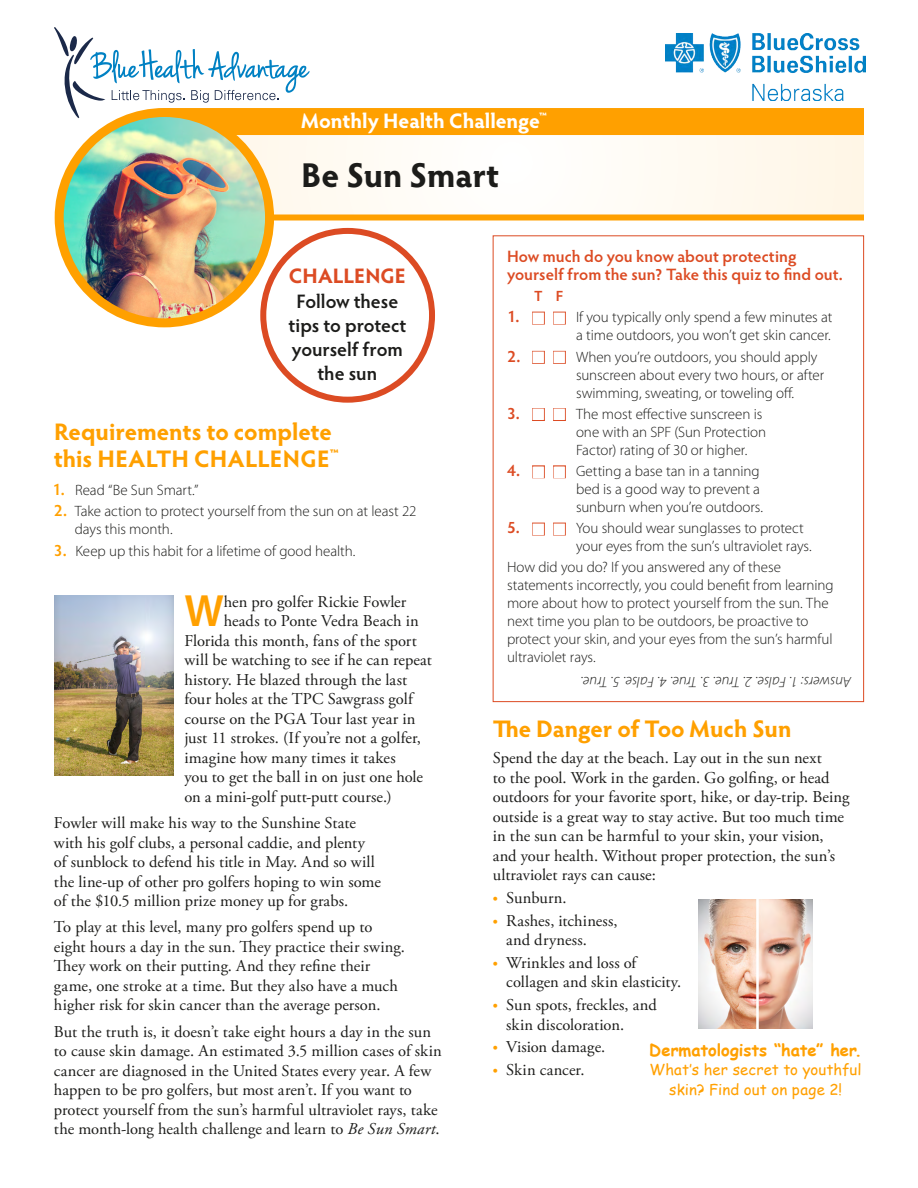
<style>
.page{position:relative;width:918px;height:1188px;background:#fff}
.page>*{position:absolute;margin:0;border:0;box-sizing:border-box;transform-origin:0 0}
.t1{font:600 45.45px "Myriad Pro";color:#ffa000}
.t2{font:700 34.5px "Hypatia Sans Pro";letter-spacing:-.005em;color:#1c1c1a}
.t3{font:700 24px/27px "Hypatia Sans Pro";color:#ffa000}
.t4{font:700 21px "Hypatia Sans Pro";color:#fff}
.t5{font:700 21px "Hypatia Sans Pro";letter-spacing:.005em;color:#dc4b23}
.t6{font:600 19.5px/24px "Hypatia Sans Pro";color:#1c1c1a;text-align:center}
.t7{font:16.5px/19.5px "Adobe Garamond Pro";letter-spacing:.005em;color:#1c1c1a}
.t8{font:600 16.5px/18px "Hypatia Sans Pro";color:#dc4b23}
.t9{font:700 16.5px "Comic Sans MS";color:#ffa000}
.t10{font:300 15px/18px "Myriad Pro";letter-spacing:-.005em;color:#1c1c1a}
.t11{font:italic 300 15px "Myriad Pro";letter-spacing:.005em;color:#1c1c1a}
.t12{font:15px/19.5px "Comic Sans MS";letter-spacing:.01em;color:#ffa000;text-align:center}
.t13{font:600 15px "Myriad Pro";color:#dc4b23}
.s1{font-family:"Hypatia Sans Pro";font-weight:600;font-size:16.5px;color:#ffa000}
.s2{font-style:italic}
.s3{font-family:"Hypatia Sans Pro";font-weight:600;font-size:16.5px;color:#dc4b23}
.s4{color:#fff}
.s5{font-family:"Myriad Pro";font-weight:600;color:#ffa000}
</style>
<div class="page">
<svg style="left:54px;top:27px;width:256px;height:91px"></svg>
<img style="left:665px;top:34px;width:201px;height:67px">
<div style="left:532px;top:312px;width:13px;height:13px;border:2px solid #dc4b23"></div>
<div style="left:553px;top:312px;width:13px;height:13px;border:2px solid #dc4b23"></div>
<div style="left:532px;top:351px;width:13px;height:13px;border:2px solid #dc4b23"></div>
<div style="left:553px;top:351px;width:13px;height:13px;border:2px solid #dc4b23"></div>
<div style="left:532px;top:408px;width:13px;height:13px;border:2px solid #dc4b23"></div>
<div style="left:553px;top:408px;width:13px;height:13px;border:2px solid #dc4b23"></div>
<div style="left:532px;top:465px;width:13px;height:13px;border:2px solid #dc4b23"></div>
<div style="left:553px;top:465px;width:13px;height:13px;border:2px solid #dc4b23"></div>
<div style="left:532px;top:523px;width:13px;height:12px;border:2px solid #dc4b23"></div>
<div style="left:553px;top:523px;width:13px;height:12px;border:2px solid #dc4b23"></div>
<div style="left:159px;top:109px;width:705px;height:106px;background:#fffbf3"></div>
<div style="left:164px;top:108px;width:700px;height:27px;background:#ffa000"></div>
<img style="left:59px;top:112px;width:211px;height:211px;border-radius:105px">
<div style="left:55px;top:108px;width:219px;height:219px;border:9px solid #ffa000;border-radius:50%"></div>
<div style="left:269px;top:214px;width:595px;height:6px;background:#ffa000"></div>
<div style="left:260px;top:228px;width:175px;height:175px;border:6px solid #dc4b23;border-radius:50%"></div>
<img style="left:54px;top:596px;width:120px;height:180px">
<img style="left:699px;top:899px;width:114px;height:129px">
<p class="t4" style="left:301px;top:106px;width:248px">Monthly Health Challenge<sup>™</sup></p>
<h2 class="t2" style="left:301px;top:150px;width:200px">Be Sun Smart</h2>
<p class="t5" style="left:289px;top:261px;width:118px">CHALLENGE</p>
<p class="t6" style="left:288px;top:289px;width:120px">Follow these tips to protect yourself from the sun</p>
<h3 class="t3" style="left:54px;top:417px;width:287px">Requirements to complete this HEALTH CHALLENGE<sup>™</sup></h3>
<p class="t10" style="left:53px;top:481px;width:148px"><span class="s1">1.</span> Read “Be Sun Smart.”</p>
<p class="t10" style="left:75px;top:502px;width:343px;text-indent:-21px"><span class="s1">2.</span> Take action to protect yourself from the sun on at least 22 days this month.</p>
<p class="t10" style="left:54px;top:542px;width:303px"><span class="s1">3.</span> Keep up this habit for a lifetime of good health.</p>
<h1 class="t1" style="left:184px;top:582px;width:41px">W</h1>
<p class="t7" style="left:224px;top:592px;width:184px">hen pro golfer Rickie Fowler</p>
<p class="t7" style="left:224px;top:612px;width:196px">heads to Ponte Vedra Beach in</p>
<p class="t7" style="left:184px;top:631px;width:234px">Florida this month, fans of the sport</p>
<p class="t7" style="left:184px;top:651px;width:249px">will be watching to see if he can repeat</p>
<p class="t7" style="left:184px;top:670px;width:224px">history. He blazed through the last</p>
<p class="t7" style="left:184px;top:690px;width:230px">four holes at the TPC Sawgrass golf</p>
<p class="t7" style="left:184px;top:709px;width:233px">course on the PGA Tour last year in</p>
<p class="t7" style="left:184px;top:729px;width:238px">just 11 strokes. (If you’re not a golfer,</p>
<p class="t7" style="left:184px;top:748px;width:213px">imagine how many times it takes</p>
<p class="t7" style="left:184px;top:768px;width:240px">you to get the ball in on just one hole</p>
<p class="t7" style="left:184px;top:787px;width:209px">on a mini-golf putt-putt course.)</p>
<p class="t7" style="left:54px;top:814px;width:328px">Fowler will make his way to the Sunshine State with his golf clubs, a personal caddie, and plenty of sunblock to defend his title in May. And so will the line-up of other pro golfers hoping to win some of the $10.5 million prize money up for grabs.</p>
<p class="t7" style="left:54px;top:918px;width:353px">To play at this level, many pro golfers spend up to eight hours a day in the sun. They practice their swing.<br>They work on their putting. And they refine their game, one stroke at a time. But they also have a much higher risk for skin cancer than the average person.</p>
<p class="t7" style="left:54px;top:1022px;width:389px">But the truth is, it doesn’t take eight hours a day in the sun to cause skin damage. An estimated 3.5 million cases of skin cancer are diagnosed in the United States every year. A few happen to be pro golfers, but most aren’t. If you want to protect yourself from the sun’s harmful ultraviolet rays, take the month-long health challenge and learn to <span class="s2">Be Sun Smart</span>.</p>
<p class="t8" style="left:507px;top:246px;width:337px">How much do you know about protecting yourself from the sun? Take this quiz to find out.</p>
<p class="t13" style="left:535px;top:286px;width:30px">T F</p>
<p class="t10" style="left:507px;top:308px;width:327px;text-align:right"><span class="s3">1.</span> <span class="s4">■</span> <span class="s4">■</span> If you typically only spend a few minutes at a time outdoors, you won’t get skin cancer.</p>
<p class="t10" style="left:576px;top:347px;width:250px;text-indent:-69px"><span class="s3">2.</span> <span class="s4">■</span> <span class="s4">■</span> When you’re outdoors, you should apply sunscreen about every two hours, or after swimming, sweating, or toweling off.</p>
<p class="t10" style="left:576px;top:405px;width:192px;text-indent:-69px"><span class="s3">3.</span> <span class="s4">■</span> <span class="s4">■</span> The most effective sunscreen is one with an SPF (Sun Protection<br>Factor) rating of 30 or higher.</p>
<p class="t10" style="left:576px;top:462px;width:189px;text-indent:-69px"><span class="s3">4.</span> <span class="s4">■</span> <span class="s4">■</span> Getting a base tan in a tanning bed is a good way to prevent a sunburn when you’re outdoors.</p>
<p class="t10" style="left:576px;top:519px;width:237px;text-indent:-69px"><span class="s3">5.</span> <span class="s4">■</span> <span class="s4">■</span> You should wear sunglasses to protect your eyes from the sun’s ultraviolet rays.</p>
<p class="t10" style="left:507px;top:558px;width:328px">How did you do? If you answered any of these statements incorrectly, you could benefit from learning more about how to protect yourself from the sun. The next time you plan to be outdoors, be proactive to protect your skin, and your eyes from the sun’s harmful ultraviolet rays.</p>
<p class="t11" style="left:851px;top:691px;width:272px;rotate:-180deg">Answers: 1. False. 2. True. 3. True. 4. False. 5. True.</p>
<h3 class="t3" style="left:493px;top:714px;width:300px">The Danger of Too Much Sun</h3>
<p class="t7" style="left:493px;top:749px;width:358px">Spend the day at the beach. Lay out in the sun next<br>to the pool. Work in the garden. Go golfing, or head outdoors for your favorite sport, hike, or day-trip. Being outside is a great way to stay active. But too much time in the sun can be harmful to your skin, your vision, and your health. Without proper protection, the sun’s ultraviolet rays can cause:</p>
<p class="t7" style="left:493px;top:889px;width:75px"><span class="s5">•</span> Sunburn.</p>
<p class="t7" style="left:506px;top:911px;width:113px;text-indent:-13px"><span class="s5">•</span> Rashes, itchiness, and dryness.</p>
<p class="t7" style="left:506px;top:953px;width:176px;text-indent:-13px"><span class="s5">•</span> Wrinkles and loss of collagen and skin elasticity.</p>
<p class="t7" style="left:506px;top:996px;width:152px;text-indent:-13px"><span class="s5">•</span> Sun spots, freckles, and skin discoloration.</p>
<p class="t7" style="left:493px;top:1038px;width:114px"><span class="s5">•</span> Vision damage.</p>
<p class="t7" style="left:493px;top:1061px;width:93px"><span class="s5">•</span> Skin cancer.</p>
<p class="t9" style="left:649px;top:1038px;width:214px">Dermatologists “hate” her.</p>
<p class="t12" style="left:650px;top:1060px;width:214px">What’s her secret to youthful skin? Find out on page 2!</p>
</div>
